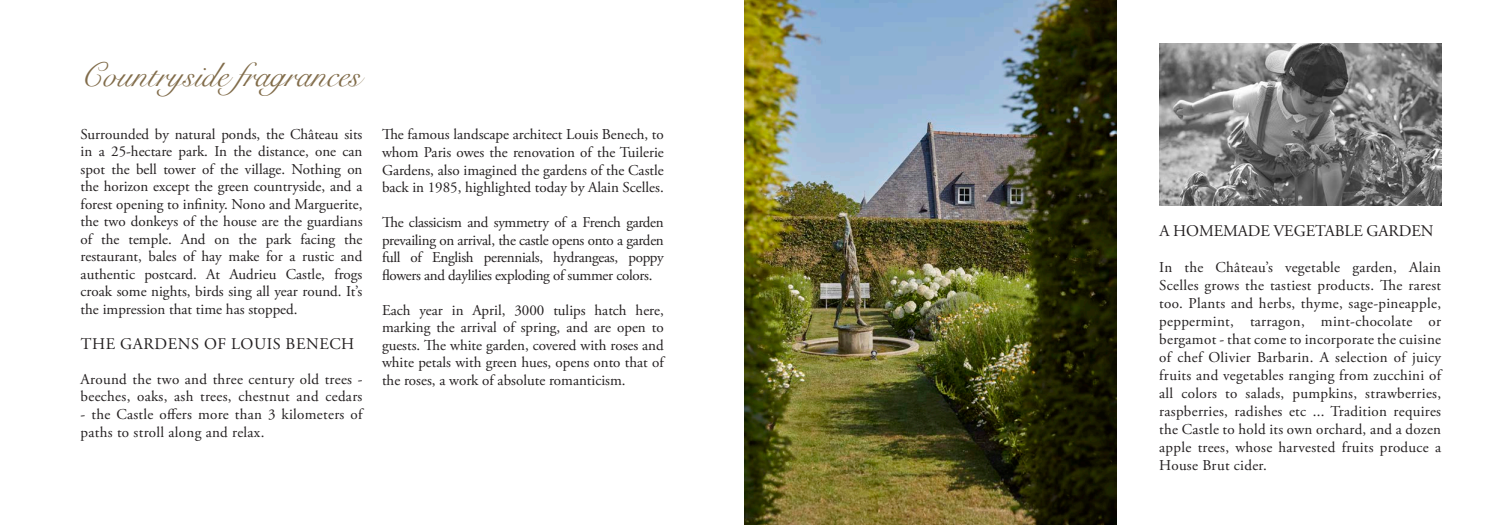
<style>
.page{position:relative;width:1489px;height:525px;background:#fff}
.page>*{position:absolute;margin:0;border:0;box-sizing:border-box;transform-origin:0 0}
.t1{font:33.75px "Snell Roundhand";color:#816c4a}
.t2{font:16.25px "Adobe Garamond Pro";letter-spacing:-.005em;color:#231f20}
.t3{font:16.25px "Adobe Garamond Pro";letter-spacing:.035em;color:#231f20}
.t4{font:15px/17.5px "Adobe Garamond Pro";color:#231f20;text-align:justify}
.t5{font:15px/17.5px "Adobe Garamond Pro";letter-spacing:.02em;color:#231f20}
</style>
<div class="page">
<img style="left:744px;top:0;width:372px;height:524px">
<img style="left:1159px;top:43px;width:281px;height:162px">
<p class="t1" style="left:81px;top:48px;width:282px">Countryside fragrances</p>
<p class="t4" style="left:81px;top:126px;width:283px">Surrounded by natural ponds, the Château sits in a 25-hectare park. In the distance, one can spot the bell tower of the village. Nothing on the horizon except the green countryside, and a forest opening to infinity. Nono and Marguerite, the two donkeys of the house are the guardians of the temple. And on the park facing the restaurant, bales of hay make for a rustic and authentic postcard. At Audrieu Castle, frogs croak some nights, birds sing all year round. It’s the impression that time has stopped.</p>
<p class="t3" style="left:81px;top:334px;width:275px">THE GARDENS OF LOUIS BENECH</p>
<p class="t5" style="left:81px;top:371px;width:283px">Around the two and three century old trees - beeches, oaks, ash trees, chestnut and cedars</p>
<p class="t5" style="left:81px;top:406px;width:283px">- the Castle offers more than 3 kilometers of paths to stroll along and relax.</p>
<p class="t4" style="left:382px;top:126px;width:283px">The famous landscape architect Louis Benech, to whom Paris owes the renovation of the Tuilerie Gardens, also imagined the gardens of the Castle back in 1985, highlighted today by Alain Scelles.</p>
<p class="t4" style="left:382px;top:214px;width:283px">The classicism and symmetry of a French garden prevailing on arrival, the castle opens onto a garden full of English perennials, hydrangeas, poppy flowers and daylilies exploding of summer colors.</p>
<p class="t4" style="left:382px;top:301px;width:283px">Each year in April, 3000 tulips hatch here, marking the arrival of spring, and are open to guests. The white garden, covered with roses and white petals with green hues, opens onto that of the roses, a work of absolute romanticism.</p>
<p class="t2" style="left:1159px;top:221px;width:276px">A HOMEMADE VEGETABLE GARDEN</p>
<p class="t4" style="left:1159px;top:259px;width:283px;line-height:18px">In the Château’s vegetable garden, Alain Scelles grows the tastiest products. The rarest too. Plants and herbs, thyme, sage-pineapple, peppermint, tarragon, mint-chocolate or bergamot - that come to incorporate the cuisine of chef Olivier Barbarin. A selection of juicy fruits and vegetables ranging from zucchini of all colors to salads, pumpkins, strawberries, raspberries, radishes etc ... Tradition requires the Castle to hold its own orchard, and a dozen apple trees, whose harvested fruits produce a House Brut cider.</p>
</div>
